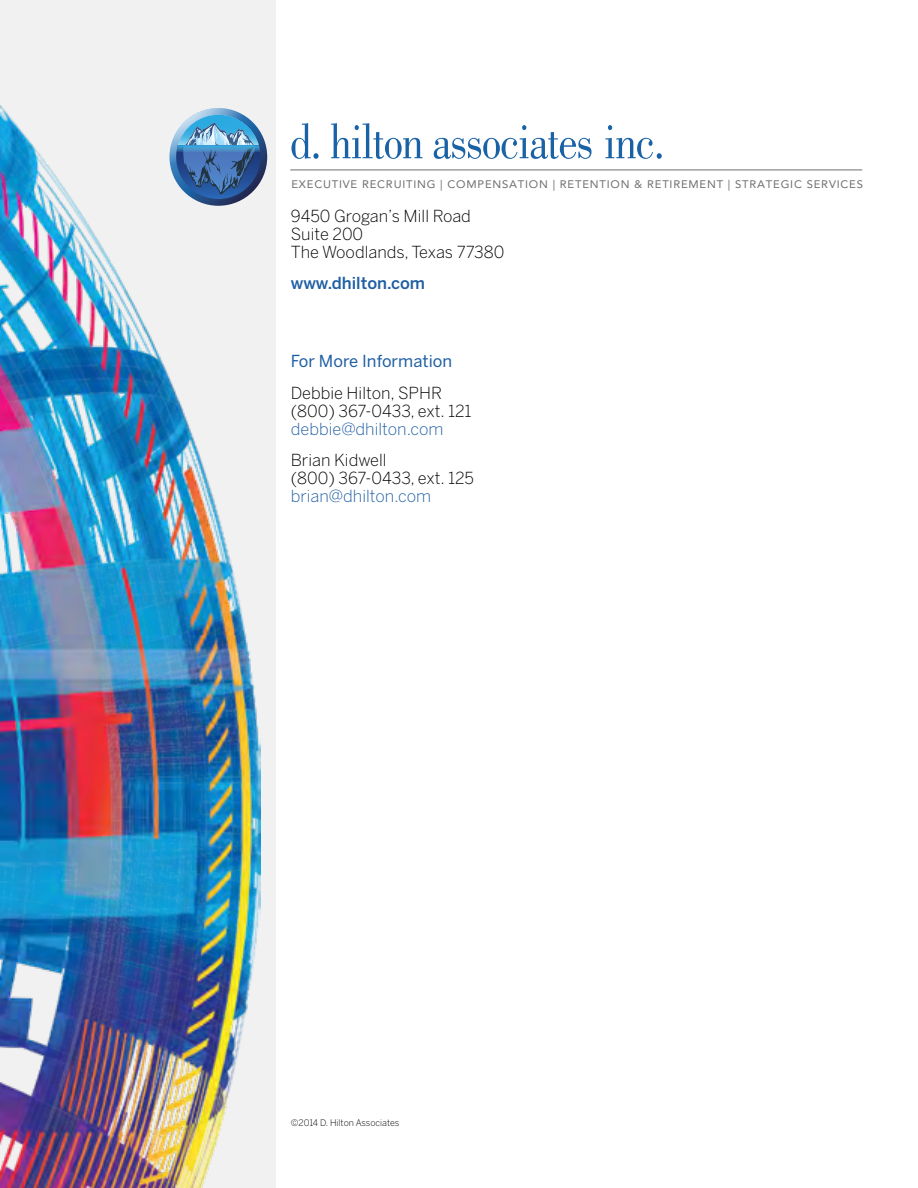
<style>
.page{position:relative;width:918px;height:1188px;background:#fff}
.page>*{position:absolute;margin:0;border:0;box-sizing:border-box;transform-origin:0 0}
.t1{font:300 16.5px/18px "Benton Sans";color:#000}
.t2{font:300 16.5px "Benton Sans";color:#1f5ea3}
.t3{font:16.5px "Benton Sans";color:#1f5ea3}
.t4{font:500 16.5px "Benton Sans";color:#1f5ea3}
.t5{font:10.8px "Avenir LT Std";letter-spacing:.07em;color:#6d6e71;scale:1.04 1}
.t6{font:300 9px "Benton Sans";color:#000}
</style>
<div class="page">
<div style="left:0;top:0;width:276px;height:1188px;background:#f1f1f2"></div>
<svg style="left:169px;top:108px;width:98px;height:98px"></svg>
<svg style="left:291px;top:123px;width:28px;height:36px"></svg>
<svg style="left:331px;top:123px;width:91px;height:36px"></svg>
<svg style="left:434px;top:125px;width:158px;height:34px"></svg>
<svg style="left:605px;top:125px;width:57px;height:34px"></svg>
<hr style="left:290px;top:169px;width:572px;height:1px;background:#6d6e71">
<img style="left:0;top:105px;width:260px;height:1083px">
<p class="t5" style="left:291px;top:178px;width:551px">EXECUTIVE RECRUITING | COMPENSATION | RETENTION &amp; RETIREMENT | STRATEGIC SERVICES</p>
<p class="t1" style="left:291px;top:207px;width:215px">9450 Grogan’s Mill Road<br>Suite 200<br>The Woodlands, Texas 77380</p>
<p class="t4" style="left:291px;top:274px;width:136px">www.dhilton.com</p>
<p class="t3" style="left:291px;top:352px;width:163px">For More Information</p>
<p class="t1" style="left:291px;top:384px;width:182px">Debbie Hilton, SPHR (800) 367-0433, ext. 121</p>
<p class="t2" style="left:291px;top:419px;width:154px">debbie@dhilton.com</p>
<p class="t1" style="left:291px;top:451px;width:185px">Brian Kidwell<br>(800) 367-0433, ext. 125</p>
<p class="t2" style="left:291px;top:487px;width:142px">brian@dhilton.com</p>
<p class="t6" style="left:291px;top:1117px;width:110px">©2014 D. Hilton Associates</p>
</div>
